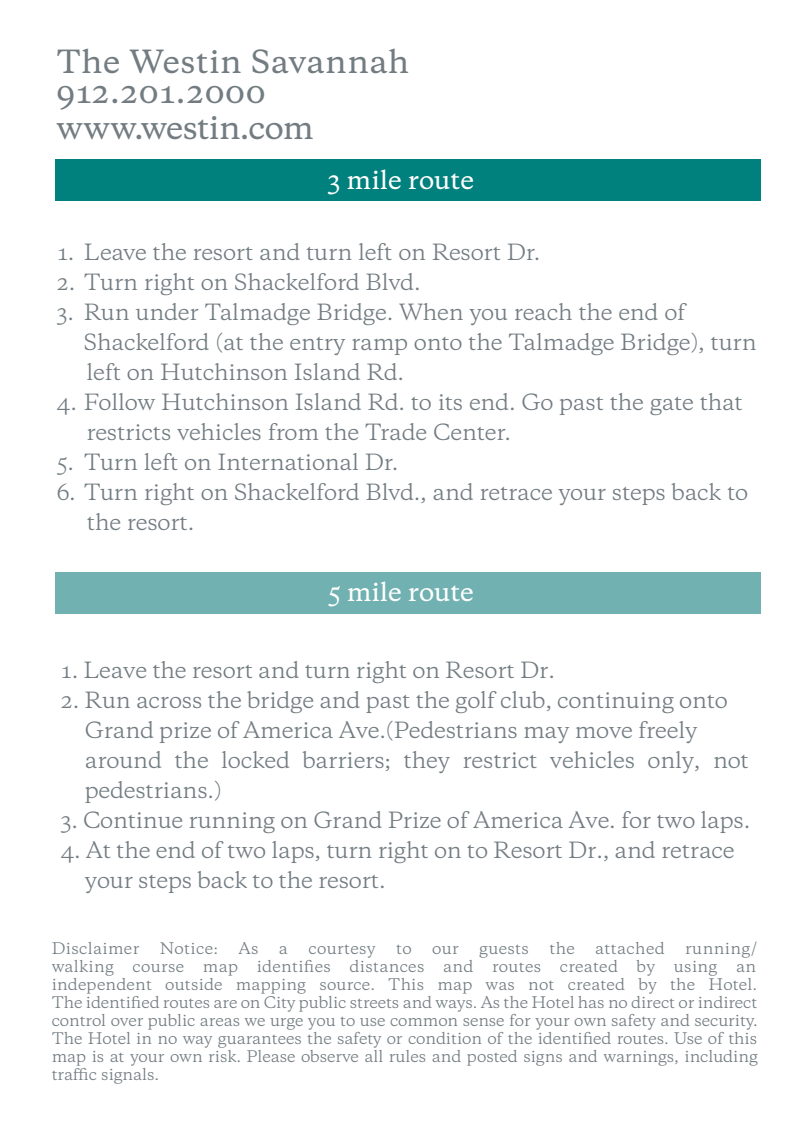
<style>
.page{position:relative;width:810px;height:1134px;background:#fff}
.page>*{position:absolute;margin:0;border:0;box-sizing:border-box;transform-origin:0 0}
.t1{font:500 30px/30px "Copernicus";letter-spacing:.02em;color:#727c81}
.t2{font:500 30px "Copernicus";letter-spacing:-.015em;color:#727c81}
.t3{font:500 24px "Copernicus";color:#fff}
.t4{font:21px/30px "Copernicus";letter-spacing:-.01em;color:#727c81}
.t5{font:15px/18px "Copernicus";letter-spacing:.01em;color:#727c81;text-align:justify}
</style>
<div class="page">
<div style="left:55px;top:572px;width:706px;height:42px;background:#71b1b1"></div>
<div style="left:55px;top:159px;width:706px;height:42px;background:#00817d"></div>
<p class="t1" style="left:56px;top:47px;width:354px">The Westin Savannah<br>912.201.2000</p>
<p class="t2" style="left:56px;top:107px;width:259px">www.westin.com</p>
<p class="t3" style="left:328px;top:164px;width:147px">3 mile route</p>
<p class="t4" style="left:57px;top:237px;width:485px">1. Leave the resort and turn left on Resort Dr.</p>
<p class="t4" style="left:57px;top:267px;width:365px">2. Turn right on Shackelford Blvd.</p>
<p class="t4" style="left:84px;top:297px;width:674px;text-indent:-27px">3. Run under Talmadge Bridge. When you reach the end of<br>Shackelford (at the entry ramp onto the Talmadge Bridge), turn left on Hutchinson Island Rd.</p>
<p class="t4" style="left:86px;top:387px;width:658px;text-indent:-30px">4. Follow Hutchinson Island Rd. to its end. Go past the gate that restricts vehicles from the Trade Center.</p>
<p class="t4" style="left:57px;top:447px;width:343px">5. Turn left on International Dr.</p>
<p class="t4" style="left:87px;top:477px;width:663px;text-indent:-30px">6. Turn right on Shackelford Blvd., and retrace your steps back to the resort.</p>
<p class="t3" style="left:328px;top:576px;width:147px">5 mile route</p>
<p class="t4" style="left:61px;top:655px;width:496px">1. Leave the resort and turn right on Resort Dr.</p>
<p class="t4" style="left:85px;top:685px;width:666px;text-indent:-24px">2. Run across the bridge and past the golf club, continuing onto Grand prize of America Ave.(Pedestrians may move freely around the locked barriers; they restrict vehicles only, not pedestrians.)</p>
<p class="t4" style="left:61px;top:805px;width:691px">3. Continue running on Grand Prize of America Ave. for two laps.</p>
<p class="t4" style="left:85px;top:835px;width:651px;text-indent:-24px">4. At the end of two laps, turn right on to Resort Dr., and retrace your steps back to the resort.</p>
<p class="t5" style="left:52px;top:940px;width:708px;text-indent:633px">running/ walking course map identifies distances and routes created by using an independent outside mapping source. This map was not created by the Hotel.<br>The identified routes are on City public streets and ways. As the Hotel has no direct or indirect control over public areas we urge you to use common sense for your own safety and security.<br>The Hotel in no way guarantees the safety or condition of the identified routes. Use of this map is at your own risk. Please observe all rules and posted signs and warnings, including traffic signals.</p>
<p class="t5" style="left:52px;top:940px;width:89px">Disclaimer</p>
<p class="t5" style="left:160px;top:940px;width:60px">Notice:</p>
<p class="t5" style="left:239px;top:940px;width:22px">As</p>
<p class="t5" style="left:279px;top:940px;width:11px">a</p>
<p class="t5" style="left:308px;top:940px;width:69px">courtesy</p>
<p class="t5" style="left:396px;top:940px;width:17px">to</p>
<p class="t5" style="left:432px;top:940px;width:28px">our</p>
<p class="t5" style="left:479px;top:940px;width:51px">guests</p>
<p class="t5" style="left:549px;top:940px;width:27px">the</p>
<p class="t5" style="left:595px;top:940px;width:71px">attached</p>
</div>
